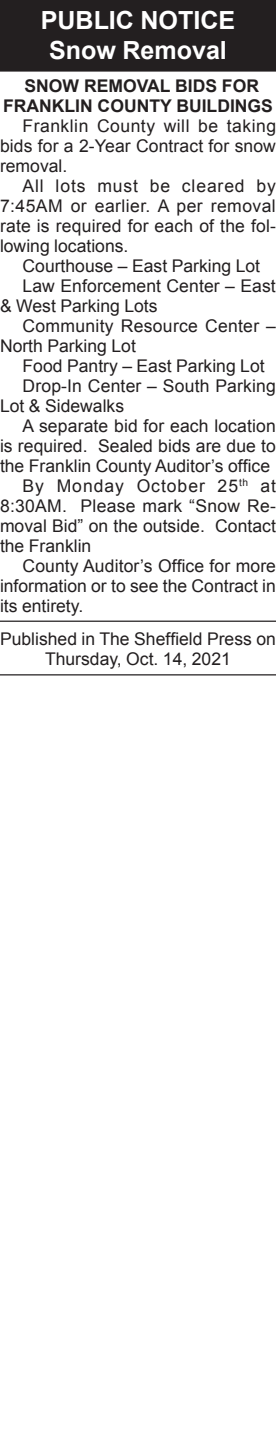
<style>
.page{position:relative;width:276px;height:1440px;background:#fff}
.page>*{position:absolute;margin:0;border:0;box-sizing:border-box;transform-origin:0 0}
.Reversed_Heading_All{font:700 25px "Arial";color:#fff}
.Reversed_Heading_Tit{font:700 25px "Arial";color:#fff}
._1_Column_Arial{font:17.5px/20px "Arial";color:#231f20;text-align:justify}
.footer_long{font:17.5px/20px "Arial";color:#231f20;text-align:center}
._2nd_Heading{font:700 17.5px/20px "Arial";color:#231f20;text-align:center}
</style>
<div class="page">
<div style="left:0;top:0;width:275px;height:42px;background:#231f20"></div>
<div style="left:0;top:29px;width:275px;height:43px;background:#231f20"></div>
<hr style="left:0;top:621px;width:275px;height:1px;background:#231f20">
<hr style="left:0;top:674px;width:275px;height:1px;background:#231f20">
<p class="Reversed_Heading_All" style="left:41px;top:3px;width:195px">PUBLIC NOTICE</p>
<p class="Reversed_Heading_Tit" style="left:49px;top:33px;width:179px">Snow Removal</p>
<p class="_2nd_Heading" style="left:3px;top:76px;width:270px">SNOW REMOVAL BIDS FOR<br>FRANKLIN COUNTY BUILDINGS</p>
<p class="_1_Column_Arial" style="left:0;top:116px;width:277px;text-indent:22px">Franklin County will be taking bids for a 2-Year Contract for snow removal.</p>
<p class="_1_Column_Arial" style="left:0;top:176px;width:277px;text-indent:22px">All lots must be cleared by 7:45AM or earlier. A per removal rate is required for each of the fol&shy;lowing locations.</p>
<p class="_1_Column_Arial" style="left:22px;top:256px;width:238px">Courthouse – East Parking Lot</p>
<p class="_1_Column_Arial" style="left:0;top:276px;width:276px;text-indent:22px">Law Enforcement Center – East &amp; West Parking Lots</p>
<p class="_1_Column_Arial" style="left:0;top:316px;width:277px;text-indent:22px">Community Resource Center –<br>North Parking Lot</p>
<p class="_1_Column_Arial" style="left:22px;top:356px;width:243px">Food Pantry – East Parking Lot</p>
<p class="_1_Column_Arial" style="left:0;top:376px;width:276px;text-indent:22px">Drop-In Center – South Parking<br>Lot &amp; Sidewalks</p>
<p class="_1_Column_Arial" style="left:0;top:416px;width:276px;text-indent:22px">A separate bid for each location is required. Sealed bids are due to the Franklin County Auditor’s office</p>
<p class="_1_Column_Arial" style="left:0;top:476px;width:277px;text-indent:22px">By Monday October 25<sup>th</sup> at 8:30AM. Please mark “Snow Re&shy;moval Bid” on the outside. Contact the Franklin</p>
<p class="_1_Column_Arial" style="left:0;top:556px;width:277px;text-indent:22px">County Auditor’s Office for more information or to see the Contract in its entirety.</p>
<p class="footer_long" style="left:0;top:629px;width:276px">Published in The Sheffield Press on<br>Thursday, Oct. 14, 2021</p>
</div>
